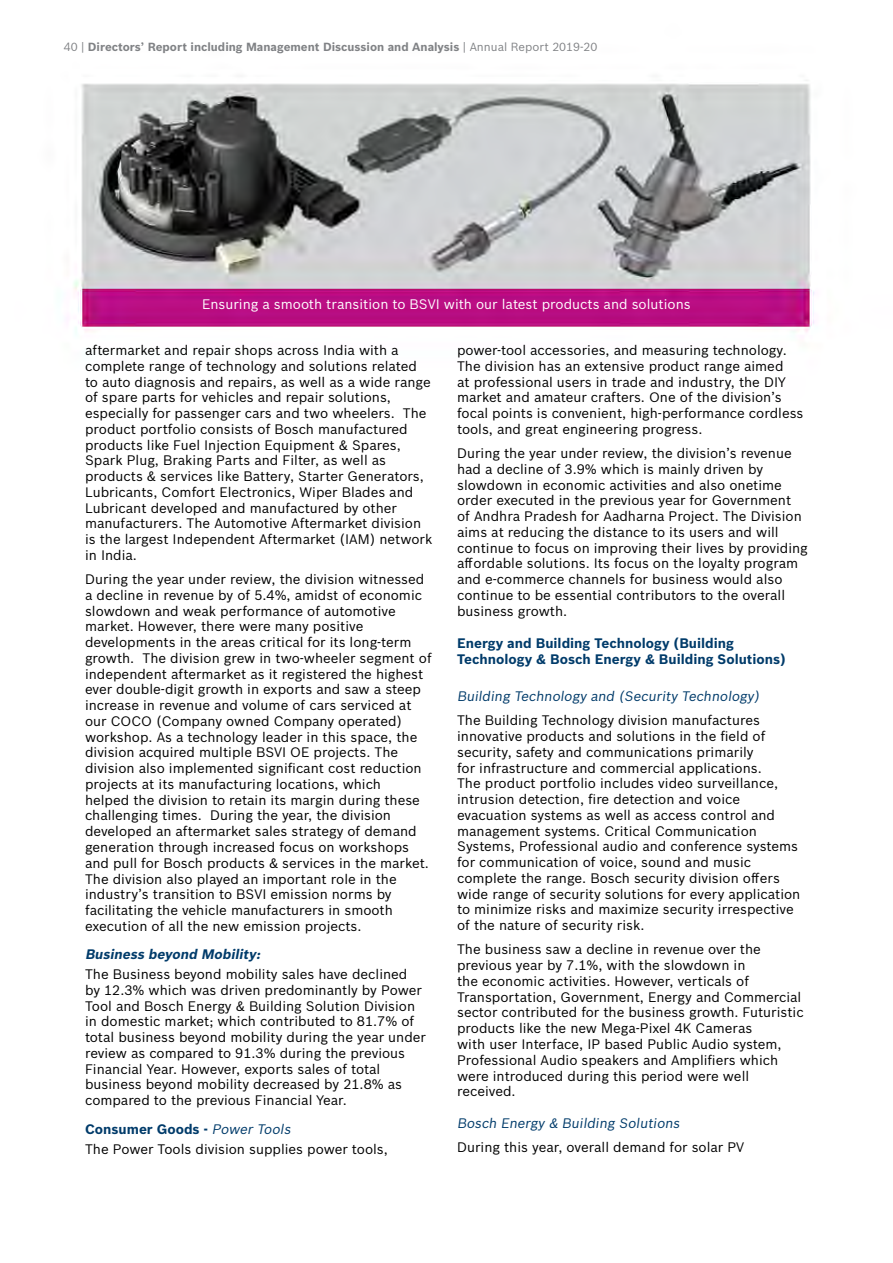
<style>
.page{position:relative;width:893px;height:1263px;background:#fff}
.page>*{position:absolute;margin:0;border:0;box-sizing:border-box;transform-origin:0 0}
.t1{font:13.5px/15.8px "Bosch Sans";color:#000}
.t2{font:700 13.5px/15.8px "Bosch Sans";color:#003b6a}
.t3{font:13.5px "Bosch Sans";color:#003b6a}
.t4{font:13.5px "Bosch Sans";color:#fff}
.t5{font:italic 700 13.5px "Bosch Sans";color:#003b6a}
.t6{font:700 11.55px "Bosch Sans";color:#808285}
.s1{font-weight:400}
.s2{font-weight:700;color:#003b6a}
.s3{font-style:italic;color:#003b6a}
</style>
<div class="page">
<img style="left:74px;top:80px;width:741px;height:255px">
<p class="t6" style="left:64px;top:38px;width:535px"><span class="s1">40 |</span> Directors’ Report including Management Discussion and Analysis <span class="s1">| Annual Report 2019-20</span></p>
<p class="t4" style="left:202px;top:294px;width:490px">Ensuring a smooth transition to BSVI with our latest products and solutions</p>
<p class="t1" style="left:85px;top:341px;width:349px">aftermarket and repair shops across India with a complete range of technology and solutions related to auto diagnosis and repairs, as well as a wide range of spare parts for vehicles and repair solutions, especially for passenger cars and two wheelers. The product portfolio consists of Bosch manufactured products like Fuel Injection Equipment &amp; Spares, Spark Plug, Braking Parts and Filter, as well as products &amp; services like Battery, Starter Generators, Lubricants, Comfort Electronics, Wiper Blades and Lubricant developed and manufactured by other manufacturers. The Automotive Aftermarket division is the largest Independent Aftermarket (IAM) network in India.</p>
<p class="t1" style="left:85px;top:570px;width:348px">During the year under review, the division witnessed a decline in revenue by of 5.4%, amidst of economic slowdown and weak performance of automotive market. However, there were many positive developments in the areas critical for its long-term growth. The division grew in two-wheeler segment of independent aftermarket as it registered the highest ever double-digit growth in exports and saw a steep increase in revenue and volume of cars serviced at our COCO (Company owned Company operated) workshop. As a technology leader in this space, the division acquired multiple BSVI OE projects. The division also implemented significant cost reduction projects at its manufacturing locations, which<br>helped the division to retain its margin during these challenging times. During the year, the division developed an aftermarket sales strategy of demand generation through increased focus on workshops and pull for Bosch products &amp; services in the market.<br>The division also played an important role in the industry’s transition to BSVI emission norms by facilitating the vehicle manufacturers in smooth execution of all the new emission projects.</p>
<p class="t5" style="left:85px;top:944px;width:180px">Business beyond Mobility:</p>
<p class="t1" style="left:85px;top:965px;width:343px">The Business beyond mobility sales have declined<br>by 12.3% which was driven predominantly by Power Tool and Bosch Energy &amp; Building Solution Division in domestic market; which contributed to 81.7% of total business beyond mobility during the year under review as compared to 91.3% during the previous Financial Year. However, exports sales of total business beyond mobility decreased by 21.8% as compared to the previous Financial Year.</p>
<p class="t1" style="left:85px;top:1118px;width:304px;line-height:20px"><span class="s2">Consumer Goods -</span> <span class="s3">Power Tools<br></span>The Power Tools division supplies power tools,</p>
<p class="t1" style="left:457px;top:341px;width:348px">power-tool accessories, and measuring technology.<br>The division has an extensive product range aimed<br>at professional users in trade and industry, the DIY market and amateur crafters. One of the division’s focal points is convenient, high-performance cordless tools, and great engineering progress.</p>
<p class="t1" style="left:457px;top:444px;width:352px">During the year under review, the division’s revenue had a decline of 3.9% which is mainly driven by slowdown in economic activities and also onetime order executed in the previous year for Government<br>of Andhra Pradesh for Aadharna Project. The Division aims at reducing the distance to its users and will continue to focus on improving their lives by providing affordable solutions. Its focus on the loyalty program and e-commerce channels for business would also continue to be essential contributors to the overall business growth.</p>
<p class="t2" style="left:457px;top:635px;width:330px">Energy and Building Technology (Building<br>Technology &amp; Bosch Energy &amp; Building Solutions)</p>
<p class="t3" style="left:457px;top:686px;width:307px">Building Technology and (Security Technology)</p>
<p class="t1" style="left:457px;top:712px;width:345px">The Building Technology division manufactures innovative products and solutions in the field of security, safety and communications primarily<br>for infrastructure and commercial applications.<br>The product portfolio includes video surveillance, intrusion detection, fire detection and voice evacuation systems as well as access control and management systems. Critical Communication Systems, Professional audio and conference systems for communication of voice, sound and music complete the range. Bosch security division offers wide range of security solutions for every application to minimize risks and maximize security irrespective of the nature of security risk.</p>
<p class="t1" style="left:457px;top:941px;width:348px">The business saw a decline in revenue over the previous year by 7.1%, with the slowdown in<br>the economic activities. However, verticals of Transportation, Government, Energy and Commercial sector contributed for the business growth. Futuristic products like the new Mega-Pixel 4K Cameras<br>with user Interface, IP based Public Audio system, Professional Audio speakers and Amplifiers which were introduced during this period were well received.</p>
<p class="t3" style="left:457px;top:1113px;width:227px">Bosch Energy &amp; Building Solutions</p>
<p class="t1" style="left:457px;top:1138px;width:289px">During this year, overall demand for solar PV</p>
</div>
